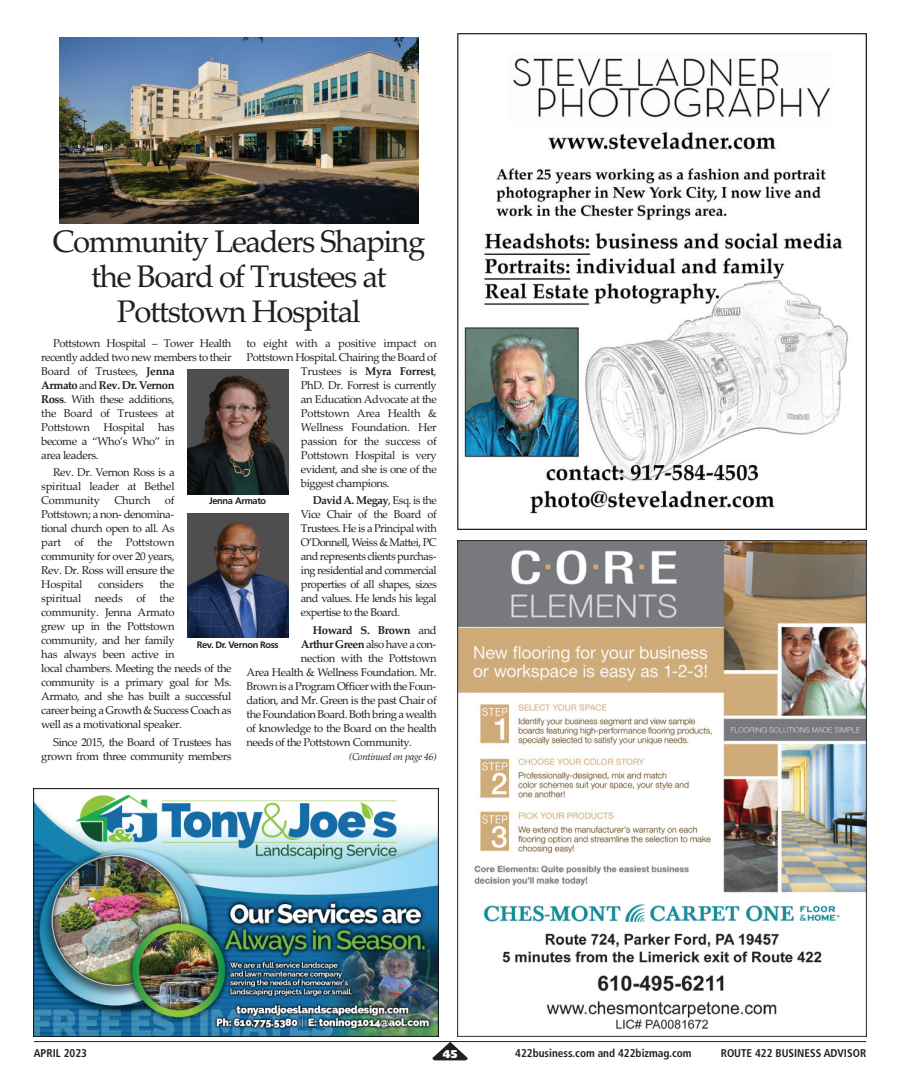
<style>
.page{position:relative;width:900px;height:1092px;background:#fff}
.page>*{position:absolute;margin:0;border:0;box-sizing:border-box;transform-origin:0 0}
.t1{font:31.25px/34.8px "Palatino Linotype";letter-spacing:-.045em;color:#231f20;text-align:center}
.t2{font:11.25px/14px "Palatino Linotype";letter-spacing:-.04em;color:#231f20;text-align:justify}
.t3{font:11.25px "Palatino Linotype";letter-spacing:-.02em;color:#231f20}
.t4{font:700 condensed 11.25px "Frutiger";color:#231f20}
.t5{font:700 11.25px "Palatino Linotype";letter-spacing:-.03em;color:#231f20}
.t6{font:900 11.25px "Frutiger";color:#fff}
.t7{font:italic 10px "Palatino Linotype";letter-spacing:-.04em;color:#231f20}
.t8{font:700 9.25px "Frutiger";letter-spacing:-.04em;color:#231f20}
.s1{font-weight:700}
.s2{font-weight:400}
</style>
<div class="page">
<hr style="left:34px;top:1041px;width:832px;height:1px;background:#231f20">
<svg style="left:432px;top:1041px;width:36px;height:19px"></svg>
<img style="left:187px;top:369px;width:101px;height:125px">
<img style="left:187px;top:513px;width:101px;height:124px">
<img style="left:60px;top:38px;width:358px;height:185px">
<img style="left:458px;top:541px;width:408px;height:495px">
<img style="left:458px;top:34px;width:408px;height:496px">
<img style="left:34px;top:788px;width:405px;height:248px">
<h1 class="t1" style="left:53px;top:224px;width:374px">Community Leaders Shaping the Board of Trustees at<br>Pottstown Hospital</h1>
<p class="t2" style="left:41px;top:336px;width:192px;text-align:left;text-indent:12px">Pottstown Hospital – Tower Health recently added two new members to their<br>Board of Trustees, <span class="s1">Jenna<br>Armato</span> and <span class="s1">Rev. Dr. Vernon<br>Ross</span>. With these additions,<br>the Board of Trustees at<br>Pottstown Hospital has<br>become a “Who’s Who” in<br>area leaders.</p>
<p class="t2" style="left:41px;top:465px;width:135px;text-indent:12px">Rev. Dr. Vernon Ross is a spiritual leader at Bethel Community</p>
<p class="t3" style="left:246px;top:336px;width:192px">to eight with a positive impact on</p>
<p class="t2" style="left:246px;top:350px;width:192px">Pottstown Hospital. Chairing the Board of</p>
<p class="t3" style="left:301px;top:364px;width:137px">Trustees is <span class="s1">Myra Forrest</span>,</p>
<p class="t2" style="left:301px;top:378px;width:137px">PhD. Dr. Forrest is currently</p>
<p class="t2" style="left:301px;top:392px;width:137px">an Education Advocate at the</p>
<p class="t3" style="left:301px;top:406px;width:137px">Pottstown Area Health &amp;</p>
<p class="t3" style="left:301px;top:420px;width:137px">Wellness Foundation. Her</p>
<p class="t3" style="left:301px;top:434px;width:137px">passion for the success of</p>
<p class="t2" style="left:301px;top:448px;width:137px">Pottstown Hospital is very</p>
<p class="t2" style="left:301px;top:462px;width:137px">evident, and she is one of the</p>
<p class="t2" style="left:301px;top:476px;width:90px">biggest champions.</p>
<p class="t2" style="left:301px;top:493px;width:137px;text-indent:12px"><span class="s1">David A. Megay</span>, Esq. is the Vice Chair of the Board of Trustees. He is a Principal with O’Donnell, Weiss &amp; Mattei, PC and represents clients purchas&shy;ing residential and commercial properties of all shapes, sizes and values. He lends his legal expertise to the Board.</p>
<p class="t5" style="left:313px;top:623px;width:125px">Howard S. Brown <span class="s2">and</span></p>
<p class="t2" style="left:301px;top:636px;width:137px"><span class="s1">Arthur Green</span> also have a con-</p>
<p class="t2" style="left:301px;top:650px;width:137px">nection with the Pottstown</p>
<p class="t2" style="left:247px;top:664px;width:192px">Area Health &amp; Wellness Foundation. Mr.</p>
<p class="t2" style="left:247px;top:678px;width:191px">Brown is a Program Officer with the Foun-</p>
<p class="t2" style="left:247px;top:692px;width:192px">dation, and Mr. Green is the past Chair of</p>
<p class="t2" style="left:247px;top:706px;width:192px">the Foundation Board. Both bring a wealth</p>
<p class="t2" style="left:247px;top:720px;width:192px">of knowledge to the Board on the health</p>
<p class="t2" style="left:247px;top:734px;width:167px">needs of the Pottstown Community.</p>
<p class="t7" style="left:349px;top:750px;width:89px">(Continued on page 46)</p>
<p class="t2" style="left:41px;top:493px;width:135px;text-indent:124px">of Pottstown; a non- denomina&shy;tional church open to all. As part of the Pottstown community for over 20 years, Rev. Dr. Ross will ensure the Hospital</p>
<p class="t2" style="left:114px;top:493px;width:38px">Church</p>
<p class="t8" style="left:209px;top:497px;width:59px">Jenna Armato</p>
<p class="t2" style="left:41px;top:577px;width:192px;text-align:left;text-indent:118px">the<br>spiritual needs of the community. Jenna Armato<br>grew up in the Pottstown community, and her family<br>has always been active in<br>local chambers. Meeting the needs of the community is a primary goal for Ms.<br>Armato, and she has built a successful career being a Growth &amp; Success Coach as well as a motivational speaker.</p>
<p class="t2" style="left:41px;top:734px;width:192px;text-align:right">Since 2015, the Board of Trustees has grown from three community members</p>
<p class="t3" style="left:98px;top:577px;width:47px">considers</p>
<p class="t8" style="left:197px;top:641px;width:83px">Rev. Dr. Vernon Ross</p>
<p class="t4" style="left:34px;top:1048px;width:55px">APRIL 2023</p>
<p class="t6" style="left:443px;top:1049px;width:16px">45</p>
<p class="t4" style="left:515px;top:1048px;width:178px">422business.com and 422bizmag.com</p>
<p class="t4" style="left:721px;top:1048px;width:147px">ROUTE 422 BUSINESS ADVISOR</p>
</div>
